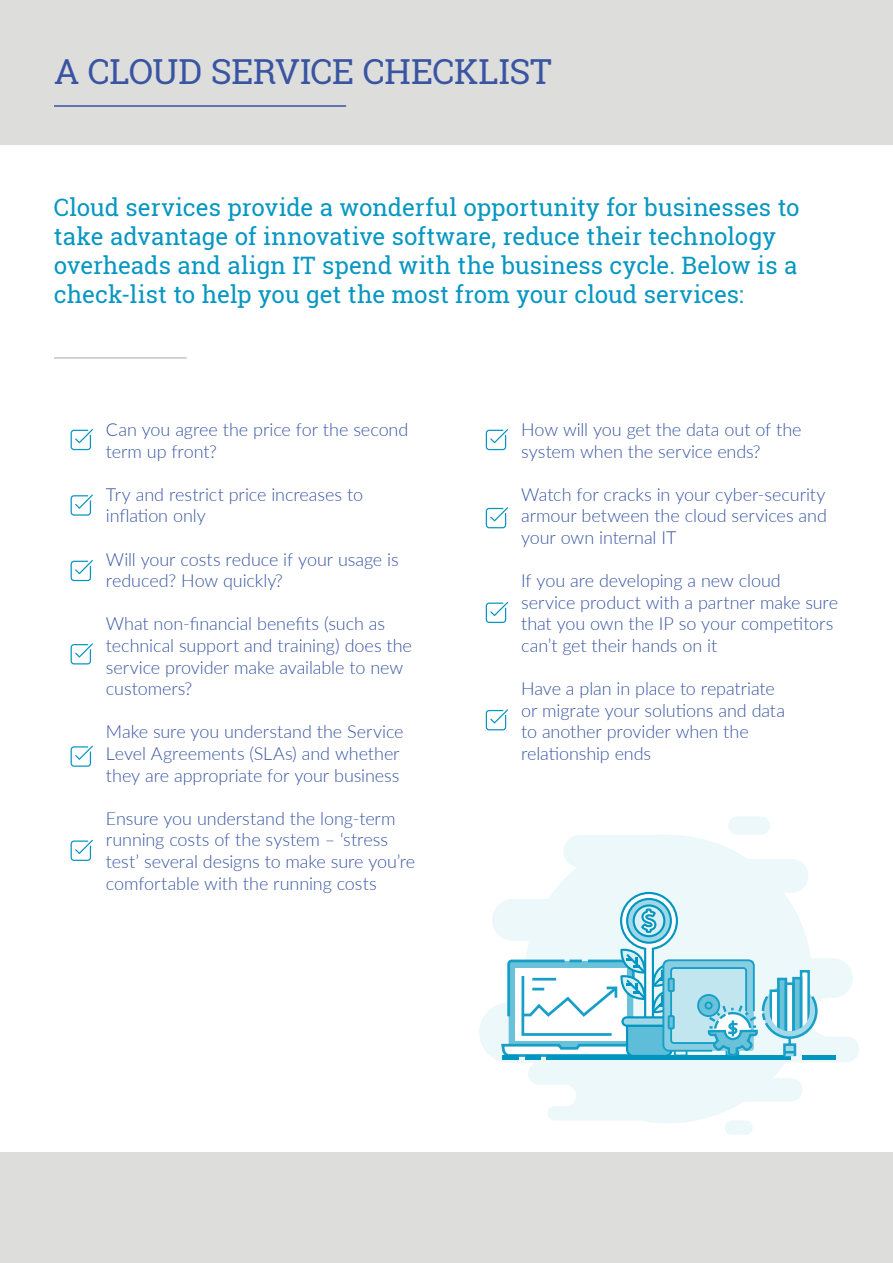
<style>
.page{position:relative;width:893px;height:1263px;background:#fff}
.page>*{position:absolute;margin:0;border:0;box-sizing:border-box;transform-origin:0 0}
.t1{font:34.5px "Roboto Slab";letter-spacing:-.015em;color:#3955a2}
.t2{font:24px/28.8px "Roboto Slab";color:#0797c2}
.t3{font:300 18px/21.6px "Lato";letter-spacing:-.005em;color:#3855a2}
</style>
<div class="page">
<div style="left:0;top:0;width:893px;height:145px;background:#dddddc"></div>
<div style="left:0;top:1153px;width:893px;height:110px;background:#dddddc"></div>
<hr style="left:54px;top:105px;width:292px;height:2px;background:#3955a2">
<hr style="left:54px;top:357px;width:133px;height:2px;background:#c5c5c5">
<div style="left:524px;top:835px;width:288px;height:288px;background:#edf8fb;border-radius:50%"></div>
<div style="left:528px;top:1062px;width:97px;height:23px;background:#edf8fb;border-radius:11px"></div>
<div style="left:547px;top:1106px;width:102px;height:14px;background:#edf8fb;border-radius:7px"></div>
<div style="left:725px;top:1120px;width:28px;height:15px;background:#edf8fb;border-radius:7px"></div>
<div style="left:714px;top:1078px;width:88px;height:23px;background:#edf8fb;border-radius:12px"></div>
<svg style="left:569px;top:1085px;width:30px;height:21px"></svg>
<div style="left:707px;top:958px;width:146px;height:40px;background:#edf8fb;border-radius:20px"></div>
<div style="left:676px;top:1036px;width:183px;height:26px;background:#edf8fb;border-radius:13px"></div>
<div style="left:492px;top:899px;width:167px;height:42px;background:#edf8fb;border-radius:21px"></div>
<div style="left:479px;top:1002px;width:241px;height:61px;background:#edf8fb;border-radius:30px"></div>
<div style="left:675px;top:859px;width:133px;height:33px;background:#edf8fb;border-radius:17px"></div>
<div style="left:563px;top:835px;width:121px;height:33px;background:#edf8fb;border-radius:16px"></div>
<div style="left:728px;top:816px;width:42px;height:19px;background:#edf8fb;border-radius:9px"></div>
<div style="left:526px;top:1055px;width:15px;height:5px;background:#0096c1"></div>
<div style="left:502px;top:1055px;width:16px;height:5px;background:#0096c1"></div>
<div style="left:802px;top:1055px;width:34px;height:5px;background:#0096c1"></div>
<div style="left:546px;top:1055px;width:245px;height:5px;background:#0096c1"></div>
<svg style="left:501px;top:892px;width:324px;height:166px"></svg>
<svg style="left:71px;top:429px;width:22px;height:21px"></svg>
<svg style="left:71px;top:494px;width:22px;height:22px"></svg>
<svg style="left:71px;top:560px;width:22px;height:21px"></svg>
<svg style="left:71px;top:643px;width:22px;height:21px"></svg>
<svg style="left:71px;top:745px;width:22px;height:22px"></svg>
<svg style="left:71px;top:840px;width:22px;height:21px"></svg>
<svg style="left:486px;top:429px;width:22px;height:21px"></svg>
<svg style="left:486px;top:507px;width:22px;height:21px"></svg>
<svg style="left:486px;top:602px;width:22px;height:21px"></svg>
<svg style="left:486px;top:709px;width:22px;height:21px"></svg>
<h1 class="t1" style="left:54px;top:48px;width:499px">A CLOUD SERVICE CHECKLIST</h1>
<p class="t2" style="left:54px;top:193px;width:747px">Cloud services provide a wonderful opportunity for businesses to take advantage of innovative software, reduce their technology overheads and align IT spend with the business cycle. Below is a check-list to help you get the most from your cloud services:</p>
<p class="t3" style="left:106px;top:418px;width:304px">Can you agree the price for the second term up front?</p>
<p class="t3" style="left:106px;top:483px;width:259px">Try and restrict price increases to inflation only</p>
<p class="t3" style="left:106px;top:548px;width:294px">Will your costs reduce if your usage is reduced? How quickly?</p>
<p class="t3" style="left:106px;top:612px;width:308px">What non-financial benefits (such as technical support and training) does the service provider make available to new customers?</p>
<p class="t3" style="left:106px;top:720px;width:299px">Make sure you understand the Service<br>Level Agreements (SLAs) and whether they are appropriate for your business</p>
<p class="t3" style="left:106px;top:807px;width:311px">Ensure you understand the long-term running costs of the system – ‘stress test’ several designs to make sure you’re comfortable with the running costs</p>
<p class="t3" style="left:521px;top:418px;width:282px">How will you get the data out of the system when the service ends?</p>
<p class="t3" style="left:521px;top:483px;width:307px;text-align:justify">Watch for cracks in your cyber-security armour between the cloud services and your own internal IT</p>
<p class="t3" style="left:521px;top:569px;width:318px">If you are developing a new cloud service product with a partner make sure that you own the IP so your competitors can’t get their hands on it</p>
<p class="t3" style="left:521px;top:677px;width:266px">Have a plan in place to repatriate or migrate your solutions and data to another provider when the relationship ends</p>
</div>
